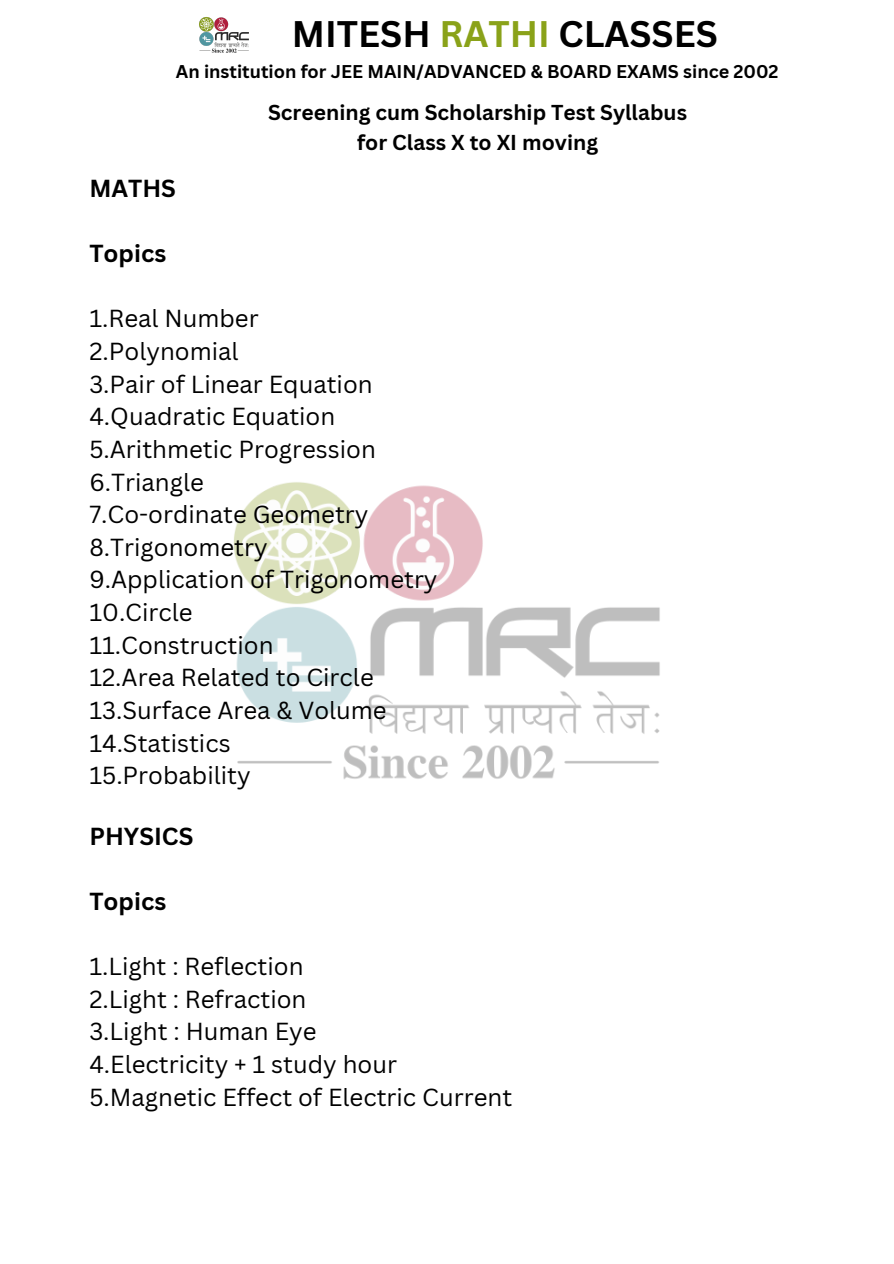
<style>
.page{position:relative;width:894px;height:1264px;background:#fff}
.page>*{position:absolute;margin:0;border:0;box-sizing:border-box;transform-origin:0 0}
.t1{font:700 36px "Canva Sans";color:#000}
.t2{font:24px/32.7px "Canva Sans";color:#000}
.t3{font:700 24px "Canva Sans";color:#000}
.t4{font:700 21px/29.2px "Canva Sans";color:#000;text-align:center}
.t5{font:700 18px "Canva Sans";color:#000}
.s1{color:#8aa219}
</style>
<div class="page">
<img style="left:199px;top:17px;width:50px;height:36px">
<img style="left:233px;top:482px;width:427px;height:297px">
<h1 class="t1" style="left:292px;top:9px;width:427px">MITESH <span class="s1">RATHI</span> CLASSES</h1>
<p class="t5" style="left:176px;top:59px;width:604px">An institution for JEE MAIN/ADVANCED &amp; BOARD EXAMS since 2002</p>
<h5 class="t4" style="left:268px;top:97px;width:420px">Screening cum Scholarship Test Syllabus for Class X to XI moving</h5>
<h2 class="t3" style="left:89px;top:171px;width:88px">MATHS</h2>
<h3 class="t3" style="left:89px;top:236px;width:78px">Topics</h3>
<h4 class="t2" style="left:89px;top:302px;width:349px">1.Real Number<br>2.Polynomial<br>3.Pair of Linear Equation<br>4.Quadratic Equation<br>5.Arithmetic Progression<br>6.Triangle<br>7.Co-ordinate Geometry<br>8.Trigonometry<br>9.Application of Trigonometry<br>10.Circle<br>11.Construction<br>12.Area Related to Circle<br>13.Surface Area &amp; Volume<br>14.Statistics<br>15.Probability</h4>
<p class="t3" style="left:89px;top:819px;width:106px">PHYSICS</p>
<h2 class="t3" style="left:89px;top:884px;width:78px">Topics</h2>
<h3 class="t2" style="left:89px;top:949px;width:424px">1.Light : Reflection<br>2.Light : Refraction<br>3.Light : Human Eye<br>4.Electricity + 1 study hour<br>5.Magnetic Effect of Electric Current</h3>
</div>
